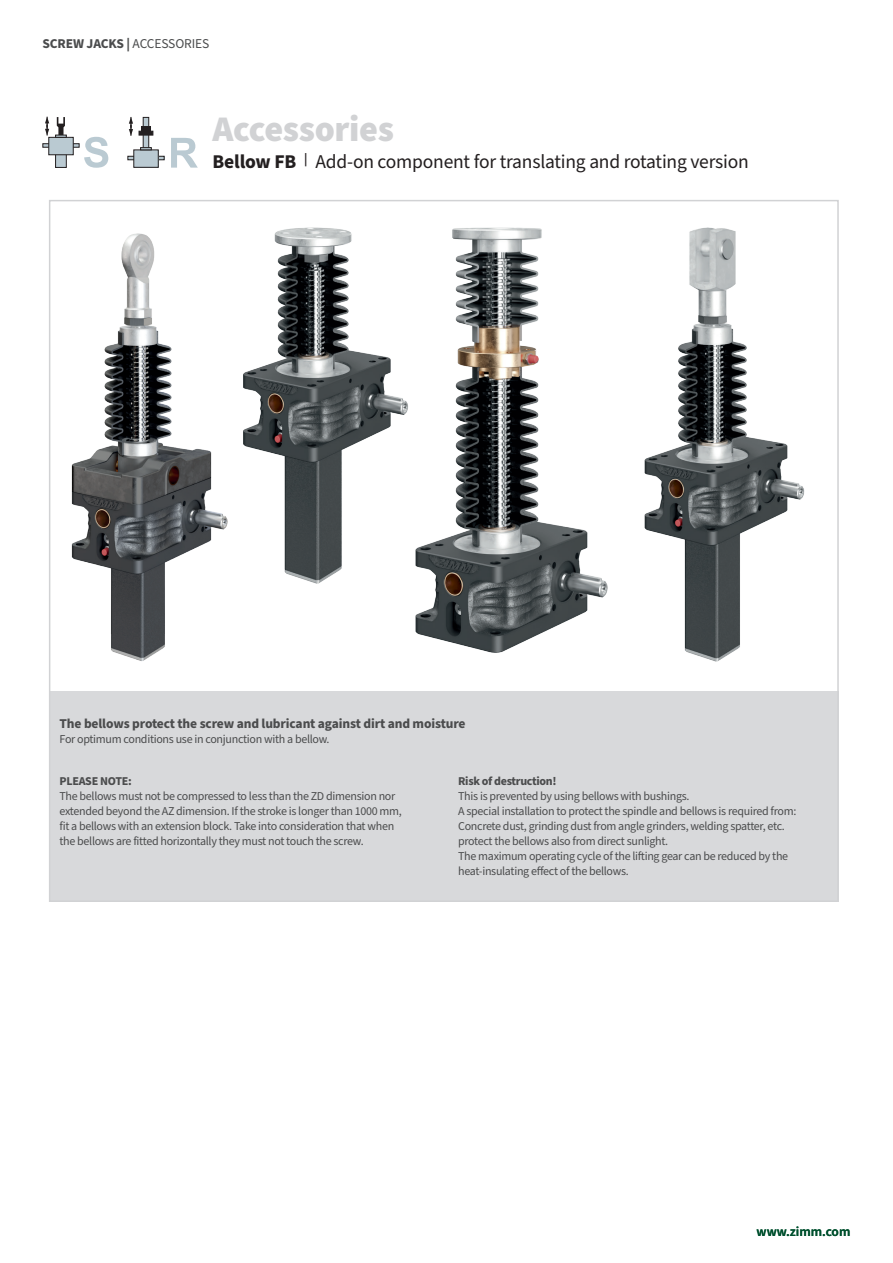
<style>
.page{position:relative;width:893px;height:1263px;background:#fff}
.page>*{position:absolute;margin:0;border:0;box-sizing:border-box;transform-origin:0 0}
.t1{font:900 36px "Source Sans Pro";letter-spacing:-.01em;color:#d1d2d4}
.t2{font:19.5px "Source Sans Pro";letter-spacing:-.01em;color:#231f20}
.t3{font:700 13.5px "Source Sans Pro";letter-spacing:-.01em;color:#4b4c4d}
.t4{font:600 13.5px "Source Sans Pro";color:#00502e}
.t5{font:12px/15px "Source Sans Pro";letter-spacing:-.025em;color:#4b4c4d}
.t6{font:700 12px "Source Sans Pro";letter-spacing:-.025em;color:#4b4c4d}
.s1{font-weight:400}
.s2{font-weight:700}
</style>
<div class="page">
<div style="left:49px;top:691px;width:790px;height:211px;background:#d8d9db"></div>
<div style="left:56px;top:153px;width:10px;height:14px;background:#bacad2"></div>
<div style="left:55px;top:153px;width:12px;height:15px;border:1px solid #231f20"></div>
<svg style="left:43px;top:143px;width:36px;height:5px"></svg>
<div style="left:48px;top:137px;width:26px;height:18px;background:#bacad2;border:1px solid #231f20"></div>
<svg style="left:84px;top:137px;width:24px;height:31px"></svg>
<svg style="left:55px;top:117px;width:12px;height:22px"></svg>
<svg style="left:45px;top:117px;width:4px;height:19px"></svg>
<svg style="left:143px;top:117px;width:6px;height:30px"></svg>
<div style="left:128px;top:156px;width:36px;height:4px;border:1px solid #231f20"></div>
<div style="left:134px;top:150px;width:24px;height:17px;background:#bacad2"></div>
<div style="left:133px;top:150px;width:26px;height:18px;border:1px solid #231f20"></div>
<svg style="left:171px;top:138px;width:27px;height:30px"></svg>
<svg style="left:140px;top:147px;width:12px;height:3px"></svg>
<div style="left:141px;top:126px;width:10px;height:6px;background:#231f20"></div>
<hr style="left:139px;top:131px;width:14px;height:4px;background:#231f20">
<svg style="left:129px;top:117px;width:4px;height:19px"></svg>
<img style="left:415px;top:227px;width:193px;height:426px">
<img style="left:49px;top:229px;width:162px;height:350px">
<img style="left:49px;top:579px;width:116px;height:87px">
<img style="left:211px;top:227px;width:217px;height:375px">
<img style="left:644px;top:227px;width:161px;height:435px">
<p class="t3" style="left:43px;top:35px;width:168px">SCREW JACKS | <span class="s1">ACCESSORIES</span></p>
<h1 class="t1" style="left:213px;top:105px;width:183px">Accessories</h1>
<h2 class="t2" style="left:213px;top:148px;width:538px"><span class="s2">Bellow FB</span> <sup>|</sup> Add-on component for translating and rotating version</h2>
<p class="t3" style="left:60px;top:714px;width:408px">The bellows protect the screw and lubricant against dirt and moisture</p>
<p class="t5" style="left:60px;top:732px;width:271px">For optimum conditions use in conjunction with a bellow.</p>
<p class="t6" style="left:60px;top:773px;width:74px">PLEASE NOTE:</p>
<p class="t5" style="left:60px;top:789px;width:344px">The bellows must not be compressed to less than the ZD dimension nor extended beyond the AZ dimension. If the stroke is longer than 1000 mm, fit a bellows with an extension block. Take into consideration that when the bellows are fitted horizontally they must not touch the screw.</p>
<p class="t6" style="left:458px;top:773px;width:100px">Risk of destruction!</p>
<p class="t5" style="left:458px;top:789px;width:340px">This is prevented by using bellows with bushings.<br>A special installation to protect the spindle and bellows is required from:<br>Concrete dust, grinding dust from angle grinders, welding spatter, etc. protect the bellows also from direct sunlight.<br>The maximum operating cycle of the lifting gear can be reduced by the heat-insulating effect of the bellows.</p>
<p class="t4" style="left:757px;top:1223px;width:95px">www.zimm.com</p>
</div>
